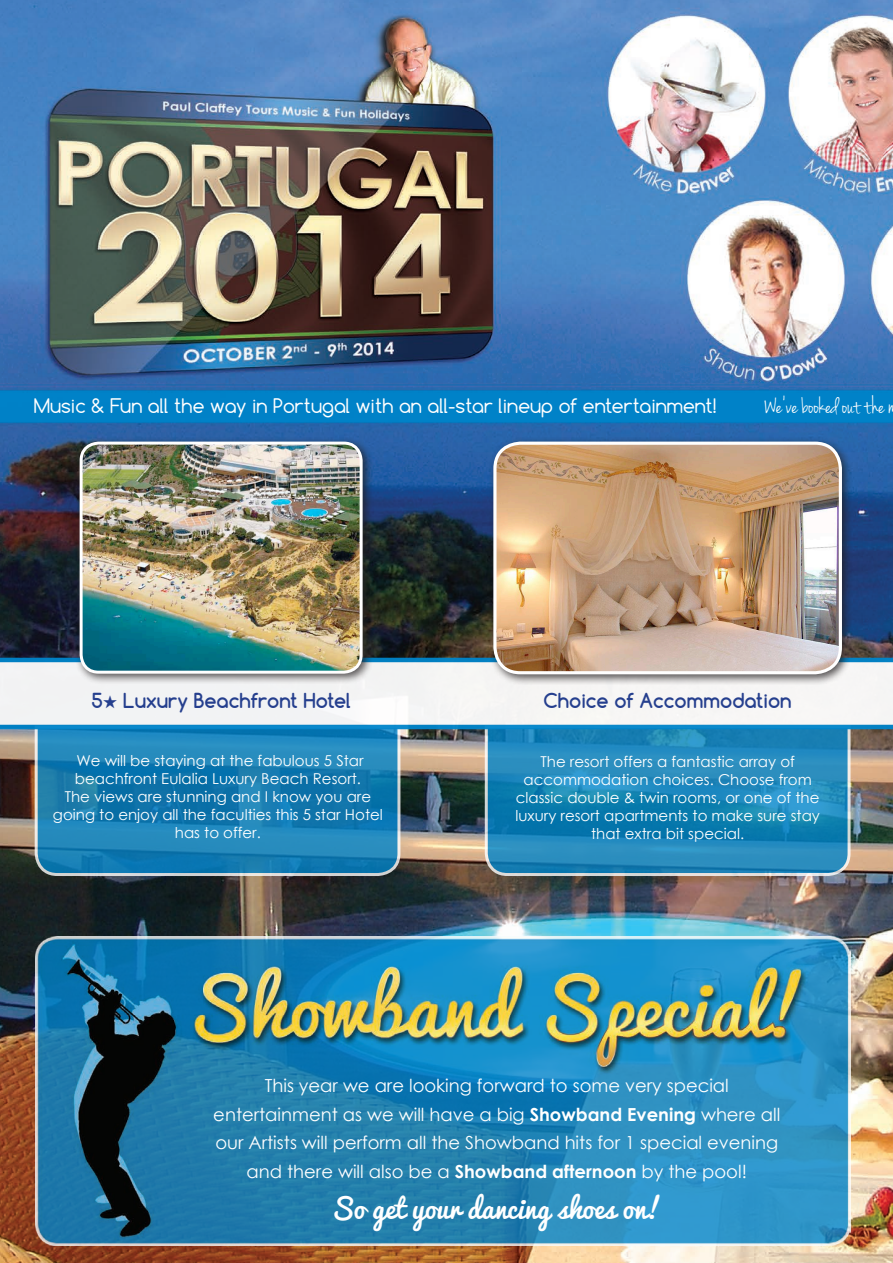
<style>
.page{position:relative;width:893px;height:1263px;background:#fff}
.page>*{position:absolute;margin:0;border:0;box-sizing:border-box;transform-origin:0 0}
.t1{font:27px "Pacifico";color:#fff}
.t2{font:24.75px "Jenna Sue";color:#fff}
.t3{font:700 19.5px "Comfortaa";color:#253f8e}
.t4{font:18.9px "Comfortaa";color:#fff}
.t5{font:18px/28.5px "Century Gothic";color:#fff;text-align:center}
.t6{font:15px/18px "Century Gothic";color:#fff;text-align:center}
.s1{font-weight:700}
</style>
<div class="page">
<img style="left:0;top:0;width:893px;height:1263px">
<svg style="left:483px;top:729px;width:369px;height:148px;background:#2588b8"></svg>
<svg style="left:33px;top:729px;width:369px;height:148px;background:#2081b3"></svg>
<svg style="left:0;top:658px;width:893px;height:71px;fill:#f4f4f4"></svg>
<div style="left:488px;top:436px;width:365px;height:249px;background:#231f20;opacity:.75"></div>
<img style="left:495px;top:443px;width:345px;height:230px">
<div style="left:493px;top:442px;width:349px;height:232px;border:3px solid #fff;border-radius:25px"></div>
<div style="left:74px;top:436px;width:300px;height:249px;background:#231f20;opacity:.75"></div>
<img style="left:81px;top:443px;width:280px;height:229px">
<div style="left:80px;top:442px;width:283px;height:232px;border:3px solid #fff;border-radius:18px"></div>
<img style="left:35px;top:937px;width:815px;height:309px">
<p class="t4" style="left:34px;top:394px;width:684px">Music &amp; Fun all the way in Portugal with an all-star lineup of entertainment!</p>
<p class="t2" style="left:764px;top:391px;width:122px">We’ve booked out the</p>
<p class="t3" style="left:91px;top:688px;width:261px">5★ Luxury Beachfront Hotel</p>
<p class="t6" style="left:75px;top:751px;width:290px;text-align:left">We will be staying at the fabulous 5 Star beachfront Eulalia Luxury Beach Resort.</p>
<p class="t6" style="left:53px;top:787px;width:331px">The views are stunning and I know you are going to enjoy all the faculties this 5 star Hotel has to offer.</p>
<p class="t3" style="left:544px;top:688px;width:250px">Choice of Accommodation</p>
<p class="t6" style="left:515px;top:753px;width:306px">The resort offers a fantastic array of accommodation choices. Choose from classic double &amp; twin rooms, or one of the luxury resort apartments to make sure stay that extra bit special.</p>
<p class="t5" style="left:213px;top:1071px;width:568px">This year we are looking forward to some very special entertainment as we will have a big <span class="s1">Showband Evening</span> where all our Artists will perform all the Showband hits for 1 special evening and there will also be a <span class="s1">Showband afternoon</span> by the pool!</p>
<p class="t1" style="left:331px;top:1185px;width:333px">So get your dancing shoes on!</p>
</div>
